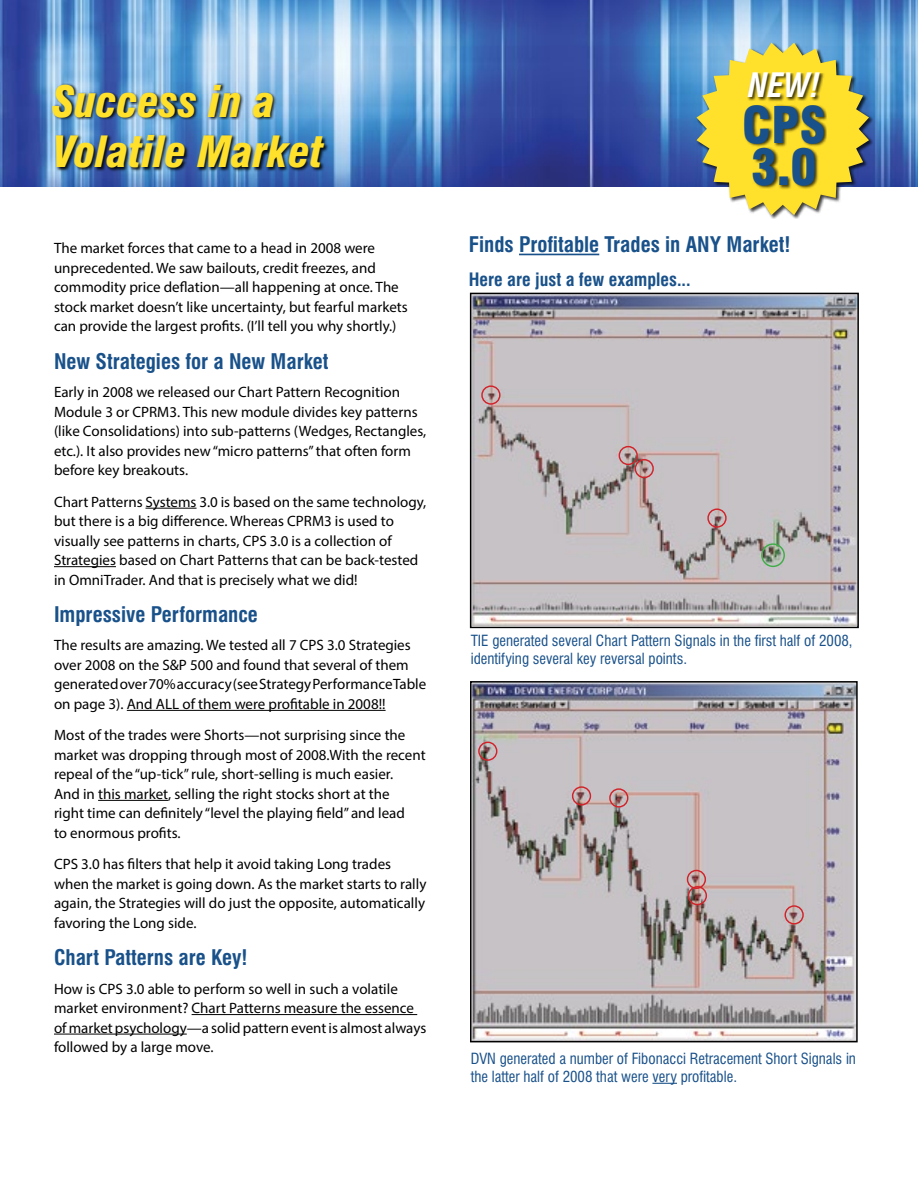
<style>
.page{position:relative;width:918px;height:1188px;background:#fff}
.page>*{position:absolute;margin:0;border:0;box-sizing:border-box;transform-origin:0 0}
.t1{font:900 condensed 49.2px/41.5px "Swiss 721 BT";color:#19518a}
.t2{font:italic 900 condensed 42px/50.4px "Swiss 721 BT";color:#ffe02b}
.t3{font:italic 700 condensed 32.85px "Swiss 721 BT";color:#fff}
.t4{font:700 condensed 21px "Swiss 721 BT";color:#19518a}
.t5{font:700 condensed 18px "Swiss 721 BT";color:#19518a}
.t6{font:15px/19.5px "Myriad Pro";color:#000}
.t7{font:condensed 15px/18px "Swiss 721 BT";color:#19518a}
</style>
<div class="page">
<img style="left:472px;top:683px;width:384px;height:357px">
<div style="left:470px;top:681px;width:388px;height:361px;border:1px solid #000"></div>
<img style="left:0;top:0;width:918px;height:187px">
<div style="left:54px;top:83px;width:276px;height:90px;background:#000;opacity:.88"></div>
<hr style="left:146px;top:508px;width:51px;height:1px;background:#000">
<hr style="left:54px;top:566px;width:62px;height:1px;background:#000">
<hr style="left:127px;top:710px;width:259px;height:1px;background:#000">
<hr style="left:98px;top:800px;width:70px;height:1px;background:#000">
<hr style="left:192px;top:1014px;width:225px;height:1px;background:#000">
<hr style="left:54px;top:1034px;width:133px;height:1px;background:#000">
<svg style="left:652px;top:1083px;width:25px;height:1px"></svg>
<img style="left:472px;top:295px;width:385px;height:331px">
<div style="left:470px;top:293px;width:389px;height:335px;border:1px solid #000"></div>
<div style="left:619px;top:446px;width:19px;height:19px;border:1px solid #d2232a;border-radius:50%"></div>
<div style="left:481px;top:385px;width:20px;height:20px;border:1px solid #d2232a;border-radius:50%"></div>
<div style="left:635px;top:459px;width:19px;height:19px;border:1px solid #d2232a;border-radius:50%"></div>
<div style="left:707px;top:508px;width:20px;height:20px;border:1px solid #d2232a;border-radius:50%"></div>
<div style="left:688px;top:886px;width:19px;height:19px;border:1px solid #d2232a;border-radius:50%"></div>
<div style="left:785px;top:905px;width:19px;height:20px;border:1px solid #d2232a;border-radius:50%"></div>
<div style="left:609px;top:788px;width:19px;height:20px;border:1px solid #d2232a;border-radius:50%"></div>
<div style="left:478px;top:742px;width:19px;height:19px;border:1px solid #d2232a;border-radius:50%"></div>
<div style="left:572px;top:786px;width:19px;height:20px;border:1px solid #d2232a;border-radius:50%"></div>
<div style="left:687px;top:870px;width:19px;height:19px;border:1px solid #d2232a;border-radius:50%"></div>
<div style="left:761px;top:543px;width:24px;height:24px;border:1px solid #41ad49;border-radius:50%"></div>
<div style="left:696px;top:42px;width:177px;height:177px;background:#000;opacity:.75"></div>
<svg style="left:696px;top:43px;width:173px;height:172px;background:#c9c773"></svg>
<div style="left:745px;top:73px;width:82px;height:117px;background:#000;opacity:.75"></div>
<hr style="left:519px;top:254px;width:80px;height:1px;background:#19518a">
<h2 class="t2" style="left:53px;top:76px;width:272px">Success in a<br>Volatile Market</h2>
<p class="t6" style="left:54px;top:238px;width:355px">The market forces that came to a head in 2008 were unprecedented. We saw bailouts, credit freezes, and commodity price deflation—all happening at once. The stock market doesn’t like uncertainty, but fearful markets can provide the largest profits. (I’ll tell you why shortly.)</p>
<h3 class="t4" style="left:54px;top:348px;width:276px">New Strategies for a New Market</h3>
<p class="t6" style="left:54px;top:382px;width:374px">Early in 2008 we released our Chart Pattern Recognition Module 3 or CPRM3. This new module divides key patterns (like Consolidations) into sub-patterns (Wedges, Rectangles, etc.). It also provides new “micro patterns” that often form before key breakouts.</p>
<p class="t6" style="left:54px;top:492px;width:374px">Chart Patterns Systems 3.0 is based on the same technology, but there is a big difference. Whereas CPRM3 is used to visually see patterns in charts, CPS 3.0 is a collection of Strategies based on Chart Patterns that can be back-tested in OmniTrader. And that is precisely what we did!</p>
<h3 class="t4" style="left:54px;top:602px;width:205px">Impressive Performance</h3>
<p class="t6" style="left:54px;top:635px;width:374px">The results are amazing. We tested all 7 CPS 3.0 Strategies over 2008 on the S&amp;P 500 and found that several of them generated over 70% accuracy (see Strategy Performance Table on page 3). And ALL of them were profitable in 2008!!</p>
<p class="t6" style="left:54px;top:725px;width:373px">Most of the trades were Shorts—not surprising since the market was dropping through most of 2008.With the recent repeal of the “up-tick” rule, short-selling is much easier.<br>And in this market, selling the right stocks short at the<br>right time can definitely “level the playing field” and lead<br>to enormous profits.</p>
<p class="t6" style="left:54px;top:854px;width:374px">CPS 3.0 has filters that help it avoid taking Long trades when the market is going down. As the market starts to rally again, the Strategies will do just the opposite, automatically favoring the Long side.</p>
<h3 class="t4" style="left:54px;top:945px;width:195px">Chart Patterns are Key!</h3>
<p class="t6" style="left:54px;top:979px;width:374px">How is CPS 3.0 able to perform so well in such a volatile market environment? Chart Patterns measure the essence of market psychology—a solid pattern event is almost always followed by a large move.</p>
<h3 class="t3" style="left:748px;top:66px;width:73px">NEW!</h3>
<h1 class="t1" style="left:742px;top:105px;width:85px">CPS<br>3.0</h1>
<h3 class="t4" style="left:469px;top:232px;width:323px">Finds Profitable Trades in ANY Market!</h3>
<p class="t5" style="left:469px;top:269px;width:223px">Here are just a few examples...</p>
<p class="t7" style="left:471px;top:632px;width:384px">TIE generated several Chart Pattern Signals in the first half of 2008, identifying several key reversal points.</p>
<p class="t7" style="left:471px;top:1049px;width:387px">DVN generated a number of Fibonacci Retracement Short Signals in the latter half of 2008 that were very profitable.</p>
</div>
